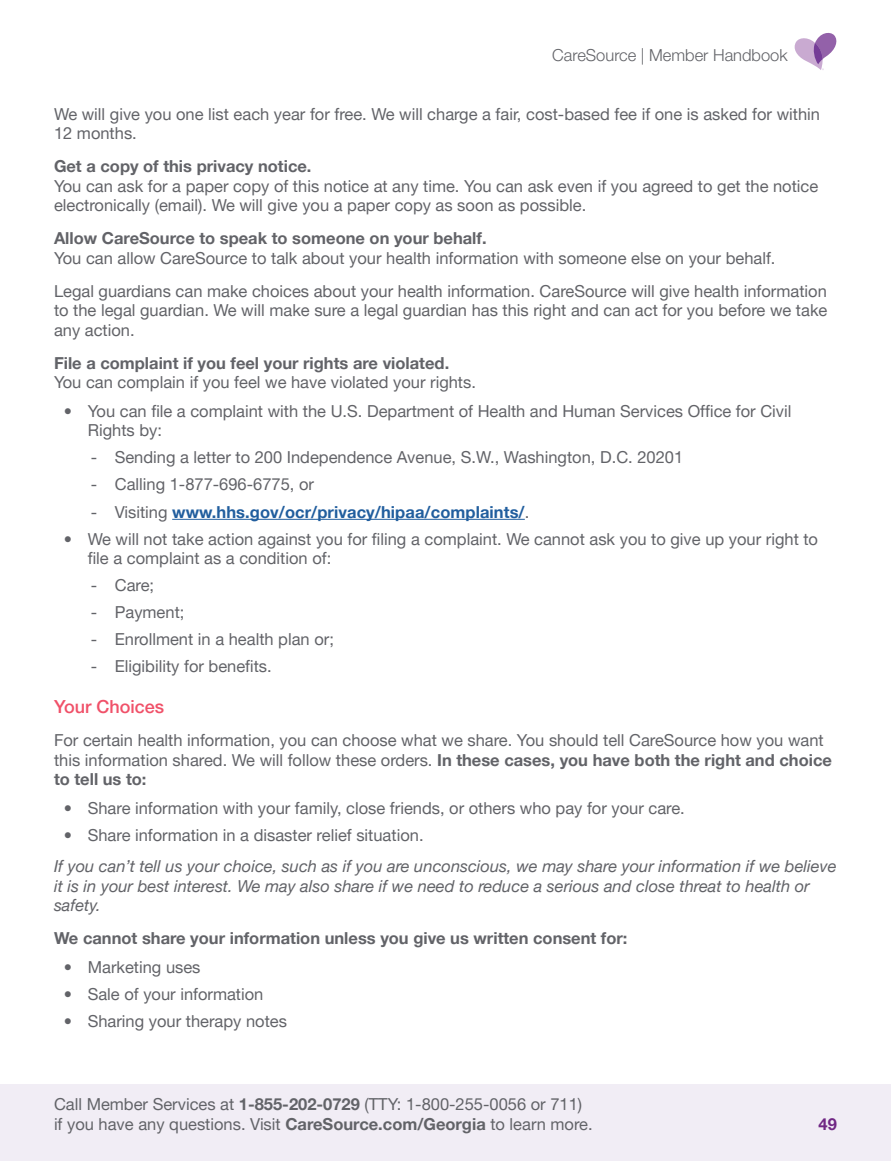
<style>
.page{position:relative;width:891px;height:1161px;background:#fff}
.page>*{position:absolute;margin:0;border:0;box-sizing:border-box;transform-origin:0 0}
.t1{font:500 18px "Helvetica Neue LT Pro";color:#f05169}
.t2{font:16.5px/19.5px "Helvetica Neue LT Pro";color:#626368}
.t3{font:italic 16.5px/19.5px "Helvetica Neue LT Pro";color:#626368}
.t4{font:700 16.5px "Helvetica Neue LT Pro";color:#626368}
.t5{font:700 16.5px "Helvetica Neue LT Pro";letter-spacing:.005em;color:#215e9e}
.t6{font:300 16.5px "Helvetica Neue LT Pro";color:#626368}
.t7{font:700 16.5px "Helvetica Neue LT Pro";color:#702784}
.s1{font-weight:400;color:#626368}
.s2{font-weight:700}
</style>
<div class="page">
<div style="left:0;top:1084px;width:891px;height:77px;background:#f1edf5"></div>
<svg style="left:794px;top:32px;width:43px;height:38px"></svg>
<hr style="left:172px;top:519px;width:353px;height:1px;background:#215e9e">
<p class="t6" style="left:552px;top:45px;width:237px">CareSource | Member Handbook</p>
<p class="t2" style="left:54px;top:104px;width:768px">We will give you one list each year for free. We will charge a fair, cost-based fee if one is asked for within<br>12 months.</p>
<h4 class="t4" style="left:54px;top:156px;width:259px">Get a copy of this privacy notice.</h4>
<p class="t2" style="left:54px;top:176px;width:766px">You can ask for a paper copy of this notice at any time. You can ask even if you agreed to get the notice electronically (email). We will give you a paper copy as soon as possible.</p>
<h4 class="t4" style="left:54px;top:228px;width:434px">Allow CareSource to speak to someone on your behalf.</h4>
<p class="t2" style="left:54px;top:248px;width:723px">You can allow CareSource to talk about your health information with someone else on your behalf.</p>
<p class="t2" style="left:54px;top:281px;width:775px;text-align:justify">Legal guardians can make choices about your health information. CareSource will give health information to the legal guardian. We will make sure a legal guardian has this right and can act for you before we take any action.</p>
<h4 class="t4" style="left:54px;top:353px;width:397px">File a complaint if you feel your rights are violated.</h4>
<p class="t2" style="left:54px;top:372px;width:424px">You can complain if you feel we have violated your rights.</p>
<p class="t2" style="left:88px;top:401px;width:705px;text-indent:-24px">• You can file a complaint with the U.S. Department of Health and Human Services Office for Civil<br>Rights by:</p>
<p class="t2" style="left:91px;top:447px;width:594px">- Sending a letter to 200 Independence Avenue, S.W., Washington, D.C. 20201</p>
<p class="t2" style="left:91px;top:474px;width:225px">- Calling 1-877-696-6775, or</p>
<p class="t5" style="left:91px;top:502px;width:440px"><span class="s1">- Visiting</span> www.hhs.gov/ocr/privacy/hipaa/complaints/<span class="s1">.</span></p>
<p class="t2" style="left:88px;top:529px;width:732px;text-indent:-24px">• We will not take action against you for filing a complaint. We cannot ask you to give up your right to file a complaint as a condition of:</p>
<p class="t2" style="left:91px;top:575px;width:65px">- Care;</p>
<p class="t2" style="left:91px;top:602px;width:95px">- Payment;</p>
<p class="t2" style="left:91px;top:629px;width:245px">- Enrollment in a health plan or;</p>
<p class="t2" style="left:91px;top:656px;width:183px">- Eligibility for benefits.</p>
<h3 class="t1" style="left:54px;top:696px;width:112px">Your Choices</h3>
<p class="t2" style="left:54px;top:730px;width:779px">For certain health information, you can choose what we share. You should tell CareSource how you want this information shared. We will follow these orders. <span class="s2">In these cases, you have both the right and choice to tell us to:</span></p>
<p class="t2" style="left:64px;top:798px;width:623px">• Share information with your family, close friends, or others who pay for your care.</p>
<p class="t2" style="left:64px;top:825px;width:361px">• Share information in a disaster relief situation.</p>
<p class="t3" style="left:54px;top:856px;width:784px">If you can’t tell us your choice, such as if you are unconscious, we may share your information if we believe it is in your best interest. We may also share if we need to reduce a serious and close threat to health or safety.</p>
<h4 class="t4" style="left:54px;top:928px;width:575px">We cannot share your information unless you give us written consent for:</h4>
<p class="t2" style="left:64px;top:957px;width:138px">• Marketing uses</p>
<p class="t2" style="left:64px;top:984px;width:201px">• Sale of your information</p>
<p class="t2" style="left:64px;top:1011px;width:225px">• Sharing your therapy notes</p>
<p class="t2" style="left:54px;top:1094px;width:540px">Call Member Services at <span class="s2">1-855-202-0729</span> (TTY: 1-800-255-0056 or 711) if you have any questions. Visit <span class="s2">CareSource.com/Georgia</span> to learn more.</p>
<p class="t7" style="left:819px;top:1114px;width:20px">49</p>
</div>
